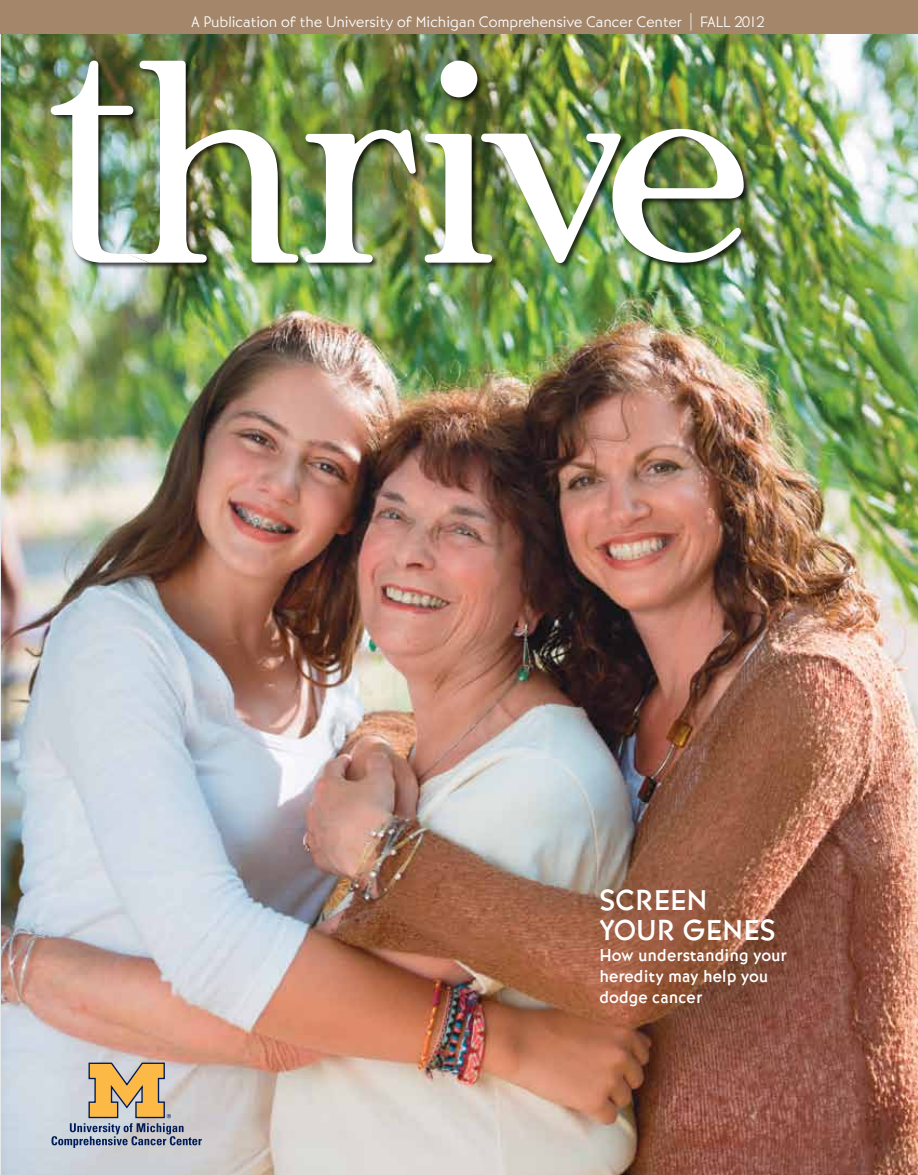
<style>
.page{position:relative;width:918px;height:1175px;background:#fff}
.page>*{position:absolute;margin:0;border:0;box-sizing:border-box;transform-origin:0 0}
.t1{font:500 30px/30px "Bernhard Got URW";color:#fff}
.t2{font:500 18px/21px "Bernhard Got URW";color:#fff}
.t3{font:300 15.75px "Bernhard Gothic";color:#fff}
.s1{font-size:21px}
</style>
<div class="page">
<img style="left:1px;top:34px;width:917px;height:1140px">
<svg style="left:52px;top:1061px;width:150px;height:86px;background:#bdb3a5"></svg>
<div style="left:0;top:0;width:918px;height:34px;background:#a4876b"></div>
<div style="left:49px;top:59px;width:702px;height:212px;background:#000;opacity:.75"></div>
<img style="left:51px;top:61px;width:247px;height:202px">
<img style="left:305px;top:130px;width:111px;height:133px">
<img style="left:425px;top:129px;width:319px;height:134px">
<div style="left:439px;top:59px;width:46px;height:46px;background:#000;opacity:.75"></div>
<div style="left:441px;top:61px;width:36px;height:36px;background:#fff;border-radius:50%"></div>
<p class="t3" style="left:192px;top:12px;width:574px">A Publication of the University of Michigan Comprehensive Cancer Center <span class="s1">|</span> FALL 2012</p>
<h1 class="t1" style="left:599px;top:885px;width:174px">Screen your genes</h1>
<p class="t2" style="left:599px;top:944px;width:189px">How understanding your heredity may help you dodge cancer</p>
</div>
